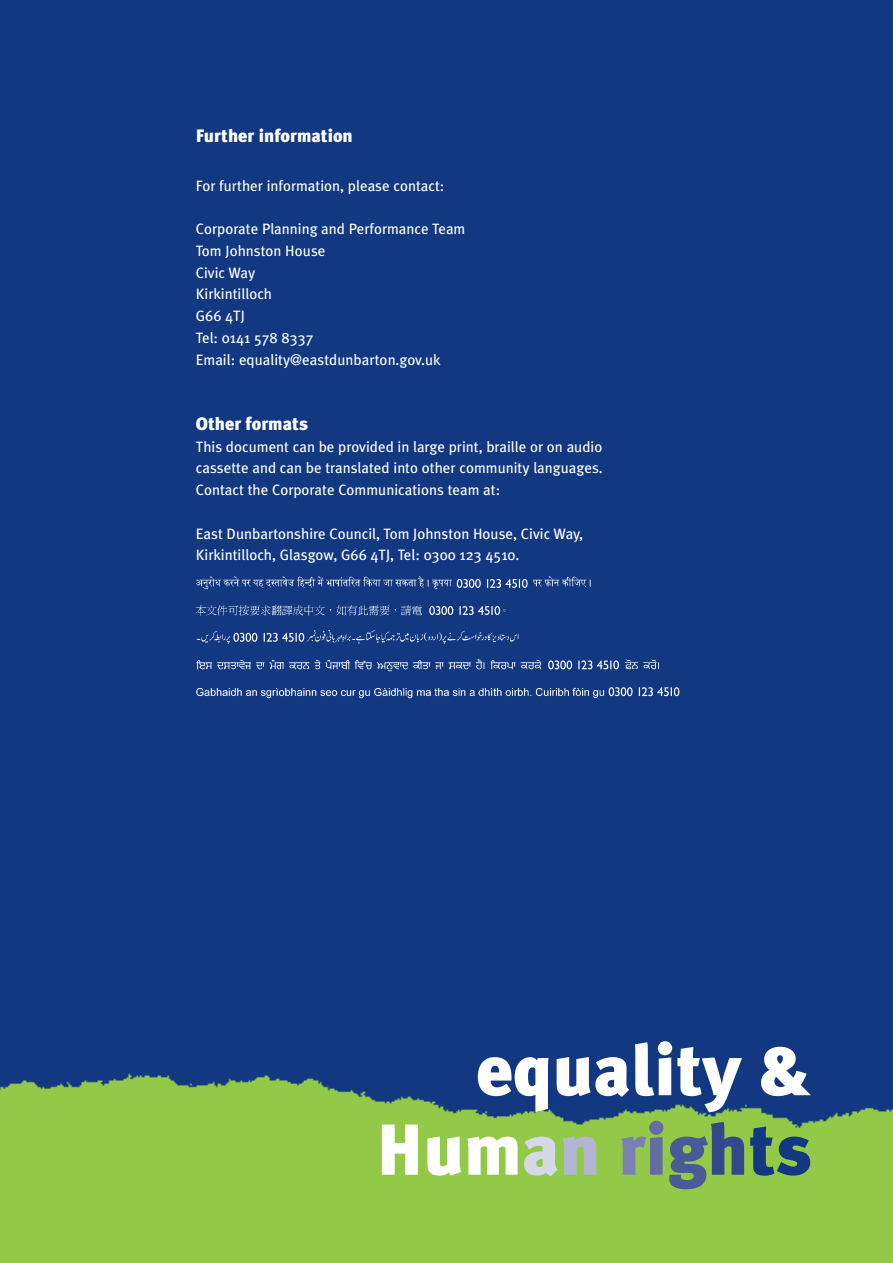
<style>
.page{position:relative;width:893px;height:1263px;background:#113880}
.page>*{position:absolute;margin:0;border:0;box-sizing:border-box;transform-origin:0 0}
.t1{font:900 72px/79.5px "Meta Plus";color:#fff;text-align:right}
.t2{font:900 18px "Meta Plus";color:#fff}
.t3{font:15px/21.8px "Meta Plus";color:#fff}
.s1{color:#d6d8e8}
.s2{color:#b2b6d4}
.s3{color:#7a81b2}
.s4{color:#636ca3}
.s5{color:#4a5a97}
.s6{color:#32498b}
.s7{color:#113880}
</style>
<div class="page">
<img style="left:0;top:1073px;width:893px;height:190px">
<img style="left:195px;top:576px;width:485px;height:123px">
<p class="t2" style="left:196px;top:125px;width:158px">Further information</p>
<p class="t3" style="left:196px;top:174px;width:250px">For further information, please contact:</p>
<p class="t3" style="left:196px;top:218px;width:271px">Corporate Planning and Performance Team<br>Tom Johnston House<br>Civic Way<br>Kirkintilloch<br>G66 4TJ<br>Tel: 0141 578 8337<br>Email: equality@eastdunbarton.gov.uk</p>
<p class="t2" style="left:196px;top:413px;width:114px">Other formats</p>
<p class="t3" style="left:196px;top:435px;width:408px;text-align:justify">This document can be provided in large print, braille or on audio cassette and can be translated into other community languages.<br>Contact the Corporate Communications team at:</p>
<p class="t3" style="left:196px;top:522px;width:389px">East Dunbartonshire Council, Tom Johnston House, Civic Way,<br>Kirkintilloch, Glasgow, G66 4TJ, Tel: 0300 123 4510.</p>
<h1 class="t1" style="left:376px;top:1030px;width:437px">equality &amp;<br>Hum<span class="s1">a</span><span class="s2">n</span> <span class="s3">r</span><span class="s4">i</span><span class="s5">g</span><span class="s6">h</span><span class="s7">ts</span></h1>
</div>
